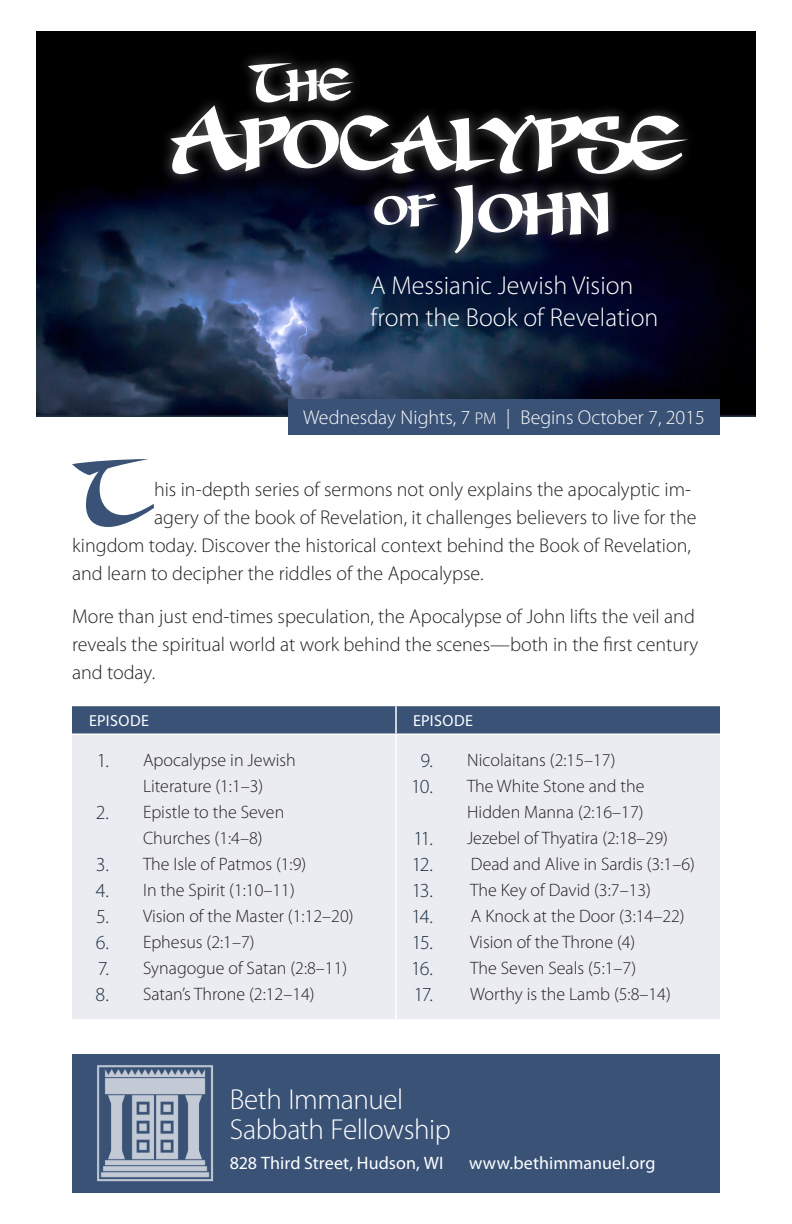
<style>
.page{position:relative;width:792px;height:1224px;background:#fff}
.page>*{position:absolute;margin:0;border:0;box-sizing:border-box;transform-origin:0 0}
.Body_text{font:103.6px "Seven Swordsmen BB";color:#395276}
.t1{font:85px "Seven Swordsmen BB SC850";letter-spacing:.01em;color:#fff}
.t2{font:68px "Seven Swordsmen BB SC850";color:#fff}
.t3{font:51px "Seven Swordsmen BB SC850";color:#fff}
.t4{font:300 29px/30px "Myriad Pro";letter-spacing:-.015em;color:#fff}
.t5{font:300 26px/31.2px "Myriad Pro";color:#fff}
.Body_text-2{font:300 20px/28px "Myriad Pro";color:#231f20}
.t6{font:300 20px "Myriad Pro";letter-spacing:-.075em;color:#1f3042}
.t7{font:300 20px "Myriad Pro";color:#fff}
.Numbered_list{font:300 18px/26px "Myriad Pro";color:#231f20}
.t8{font:18px "Myriad Pro";letter-spacing:.005em;color:#fff}
.t9{font:17px "Myriad Pro Light SC850";color:#fff}
.t10{font:16px "Myriad Pro";letter-spacing:.025em;color:#fff}
.s1{font-size:60px}
.s2{font-size:100px}
.s3{font-size:80px}
</style>
<div class="page">
<div style="left:72px;top:1054px;width:648px;height:138px;background:#395276"></div>
<img style="left:36px;top:32px;width:720px;height:384px">
<div style="left:288px;top:399px;width:432px;height:36px;background:#395276"></div>
<div style="left:159px;top:94px;width:540px;height:93px;background:#fff;opacity:.35"></div>
<div style="left:236px;top:50px;width:129px;height:64px;background:#fff;opacity:.35"></div>
<div style="left:362px;top:173px;width:259px;height:92px;background:#fff;opacity:.35"></div>
<img style="left:97px;top:1065px;width:117px;height:117px">
<div style="left:72px;top:706px;width:648px;height:27px;background:#395276"></div>
<div style="left:72px;top:735px;width:648px;height:284px;background:#eaecf1"></div>
<hr style="left:395px;top:706px;width:2px;height:27px;background:#fff">
<hr style="left:395px;top:735px;width:2px;height:284px;background:#fff">
<p class="t3" style="left:252px;top:65px;width:100px"><span class="s1">T</span>HE</p>
<p class="t1" style="left:171px;top:111px;width:512px"><span class="s2">A</span>POCALYPSE</p>
<p class="t3" style="left:374px;top:191px;width:62px">OF</p>
<p class="t2" style="left:456px;top:187px;width:157px"><span class="s3">J</span>OHN</p>
<p class="t5" style="left:371px;top:270px;width:289px">A Messianic Jewish Vision from the Book of Revelation</p>
<p class="t7" style="left:303px;top:406px;width:169px">Wednesday Nights 7,</p>
<p class="t9" style="left:475px;top:408px;width:23px">pm</p>
<p class="t7" style="left:506px;top:406px;width:6px">|</p>
<p class="t7" style="left:521px;top:406px;width:186px">Begins October 7, 2015</p>
<p class="Body_text" style="left:79px;top:452px;width:61px">T</p>
<p class="Body_text-2" style="left:72px;top:531px;width:620px">kingdom today. Discover the historical context behind the Book of Revelation, and learn to decipher the riddles of the Apocalypse.</p>
<p class="Body_text-2" style="left:72px;top:602px;width:628px">More than just end-times speculation, the Apocalypse of John lifts the veil and reveals the spiritual world at work behind the scenes—both in the first century and today.</p>
<p class="Body_text-2" style="left:154px;top:475px;width:538px">his in-depth series of sermons not only explains the apocalyptic im-</p>
<p class="Body_text-2" style="left:154px;top:503px;width:544px">agery of the book of Revelation it, challenges believers to live for the</p>
<p class="t10" style="left:89px;top:711px;width:62px">EPISODE</p>
<p class="t6" style="left:97px;top:749px;width:14px">1.</p>
<p class="t6" style="left:96px;top:801px;width:15px">2.</p>
<p class="t6" style="left:96px;top:853px;width:15px">3.</p>
<p class="t6" style="left:96px;top:879px;width:15px">4.</p>
<p class="t6" style="left:96px;top:905px;width:14px">5.</p>
<p class="t6" style="left:96px;top:931px;width:15px">6.</p>
<p class="t6" style="left:98px;top:957px;width:13px">7.</p>
<p class="t6" style="left:96px;top:983px;width:15px">8.</p>
<p class="Numbered_list" style="left:143px;top:747px;width:154px">Apocalypse in Jewish<br>Literature )1:1 (3–</p>
<p class="Numbered_list" style="left:143px;top:799px;width:143px">Epistle to the Seven<br>Churches )1:4 (8–</p>
<p class="Numbered_list" style="left:143px;top:851px;width:165px">The Isle of Patmos )1:9(</p>
<p class="Numbered_list" style="left:143px;top:877px;width:153px">In the Spirit )1:10–11(</p>
<p class="Numbered_list" style="left:143px;top:903px;width:212px">Vision of the Master )1:12–20(</p>
<p class="Numbered_list" style="left:143px;top:929px;width:113px">Ephesus )2:1 (7–</p>
<p class="Numbered_list" style="left:143px;top:955px;width:206px">Synagogue of Satan )2:8–11(</p>
<p class="Numbered_list" style="left:143px;top:981px;width:173px">Satans’ Throne )2:12–14(</p>
<p class="t10" style="left:413px;top:711px;width:62px">EPISODE</p>
<p class="t6" style="left:420px;top:749px;width:14px">9.</p>
<p class="t6" style="left:411px;top:775px;width:23px">10.</p>
<p class="t6" style="left:413px;top:827px;width:21px">11.</p>
<p class="t6" style="left:412px;top:853px;width:23px">12.</p>
<p class="t6" style="left:412px;top:879px;width:23px">13.</p>
<p class="t6" style="left:411px;top:905px;width:23px">14.</p>
<p class="t6" style="left:412px;top:931px;width:23px">15.</p>
<p class="t6" style="left:411px;top:957px;width:23px">16.</p>
<p class="t6" style="left:414px;top:983px;width:21px">17.</p>
<p class="Numbered_list" style="left:467px;top:747px;width:150px">Nicolaitans )2:15–17(</p>
<p class="Numbered_list" style="left:467px;top:773px;width:179px">The White Stone and the<br>Hidden Manna )2:16–17(</p>
<p class="Numbered_list" style="left:467px;top:825px;width:202px">Jezebel of Thyatira )2:18–29(</p>
<p class="Numbered_list" style="left:471px;top:851px;width:225px">Dead and Alive in Sardis )3:1 (6–</p>
<p class="Numbered_list" style="left:470px;top:877px;width:182px">The Key of David )3:7–13(</p>
<p class="Numbered_list" style="left:471px;top:903px;width:215px">A Knock at the Door )3:14–22(</p>
<p class="Numbered_list" style="left:470px;top:929px;width:167px">Vision of the Throne (4)</p>
<p class="Numbered_list" style="left:470px;top:955px;width:168px">The Seven Seals )5:1 (7–</p>
<p class="Numbered_list" style="left:470px;top:981px;width:202px">Worthy is the Lamb )5:8–14(</p>
<p class="t4" style="left:230px;top:1084px;width:223px">Beth Immanuel<br>Sabbath Fellowship</p>
<p class="t8" style="left:230px;top:1152px;width:215px">828 Third Street, Hudson, WI</p>
<p class="t8" style="left:469px;top:1152px;width:188px">www.bethimmanuel.org</p>
</div>
